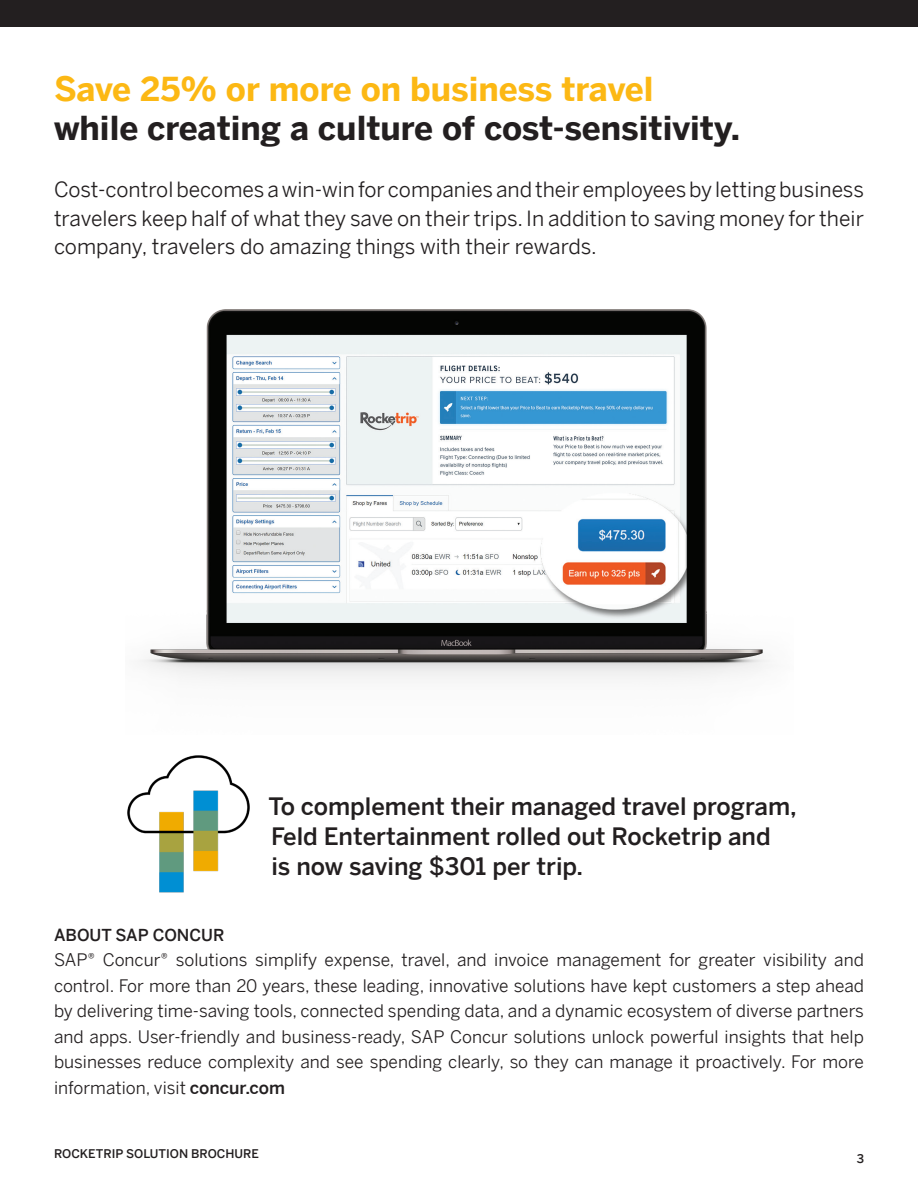
<style>
.page{position:relative;width:918px;height:1188px;background:#fff}
.page>*{position:absolute;margin:0;border:0;box-sizing:border-box;transform-origin:0 0}
.t1{font:700 33px/39px "Benton Sans";color:#231f20}
.t2{font:500 24px/30px "Benton Sans";color:#231f20}
.Intro{font:21px/28.5px "Benton Sans";color:#231f20;text-align:justify}
.Body{font:17.25px/25.5px "Benton Sans";color:#231f20;text-align:justify}
.Subhead{font:500 16.5px "Benton Sans";color:#231f20}
.t3{font:500 12px "Benton Sans";color:#231f20}
.s1{color:#fcb814}
.s2{font-weight:500}
</style>
<div class="page">
<img style="left:127px;top:755px;width:123px;height:137px">
<img style="left:140px;top:310px;width:629px;height:369px">
<div style="left:0;top:0;width:918px;height:27px;background:#231f20"></div>
<p class="t1" style="left:54px;top:68px;width:688px"><span class="s1">Save 25% or more on business travel </span>while creating a culture of cost-sensitivity.</p>
<p class="Intro" style="left:54px;top:174px;width:812px">Cost-control becomes a win-win for companies and their employees by letting business travelers keep half of what they save on their trips. In addition to saving money for their company, travelers do amazing things with their rewards.</p>
<p class="t2" style="left:269px;top:790px;width:530px">To complement their managed travel program,<br>Feld Entertainment rolled out Rocketrip and<br>is now saving $301 per trip.</p>
<p class="Subhead" style="left:54px;top:923px;width:172px">ABOUT SAP CONCUR</p>
<p class="Body" style="left:54px;top:946px;width:812px">SAP® Concur® solutions simplify expense, travel, and invoice management for greater visibility and control. For more than 20 years, these leading, innovative solutions have kept customers a step ahead by delivering time-saving tools, connected spending data, and a dynamic ecosystem of diverse partners and apps. User-friendly and business-ready, SAP Concur solutions unlock powerful insights that help businesses reduce complexity and see spending clearly, so they can manage it proactively. For more information, visit <span class="s2">concur.com</span></p>
<p class="t3" style="left:54px;top:1145px;width:207px">ROCKETRIP SOLUTION BROCHURE</p>
<p class="t3" style="left:857px;top:1149px;width:9px">3</p>
</div>
